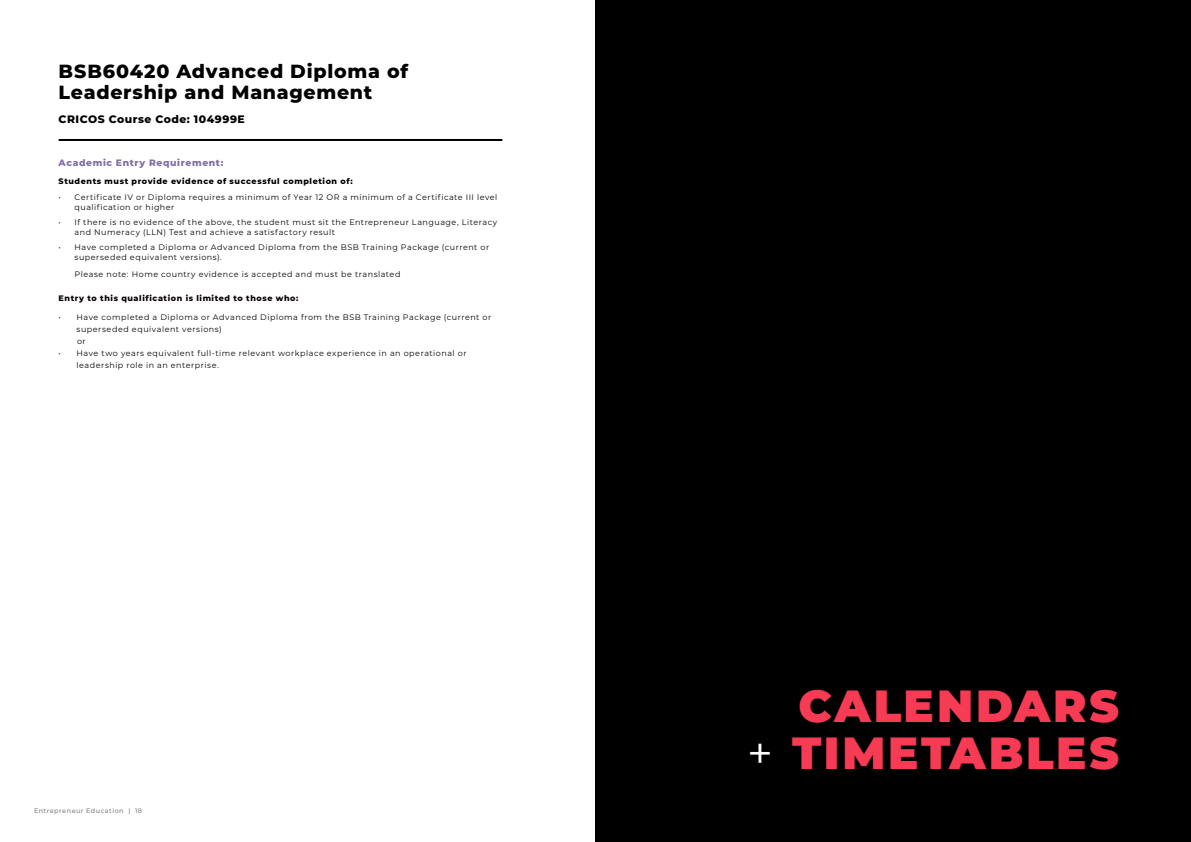
<style>
.page{position:relative;width:1191px;height:842px;background:#fff}
.page>*{position:absolute;margin:0;border:0;box-sizing:border-box;transform-origin:0 0}
.t1{font:900 45px/47px "Montserrat";letter-spacing:.06em;color:#f73b54;text-align:right}
.t2{font:800 19px/21.2px "Montserrat";letter-spacing:.035em;color:#000}
.t3{font:800 10.8px "Montserrat";letter-spacing:.045em;color:#000}
.t4{font:800 9.2px "Montserrat";letter-spacing:.07em;color:#7e6ea3}
.t5{font:8px/9.6px "Montserrat";letter-spacing:.065em;color:#000}
.t6{font:8px/12px "Montserrat";letter-spacing:.065em;color:#080000}
.t7{font:800 8px "Montserrat";letter-spacing:.075em;color:#000}
.t8{font:800 8px "Montserrat";letter-spacing:.075em;color:#080000}
.t9{font:500 6.5px "Montserrat";letter-spacing:.07em;color:#808080}
.s1{font-weight:400;color:#fff}
</style>
<div class="page">
<hr style="left:59px;top:139px;width:443px;height:2px;background:#000">
<div style="left:595px;top:0;width:596px;height:842px;background:#000"></div>
<h2 class="t2" style="left:59px;top:60px;width:351px">BSB60420 Advanced Diploma of<br>Leadership and Management</h2>
<h3 class="t3" style="left:59px;top:112px;width:188px">CRICOS Course Code: 104999E</h3>
<p class="t4" style="left:59px;top:156px;width:166px">Academic Entry Requirement:</p>
<p class="t7" style="left:59px;top:175px;width:295px">Students must provide evidence of successful completion of:</p>
<p class="t5" style="left:75px;top:192px;width:424px;text-indent:-16px">• Certificate IV or Diploma requires a minimum of Year 12 OR a minimum of a Certificate III level qualification or higher</p>
<p class="t5" style="left:75px;top:217px;width:424px;text-indent:-16px">• If there is no evidence of the above, the student must sit the Entrepreneur Language, Literacy and Numeracy (LLN) Test and achieve a satisfactory result</p>
<p class="t5" style="left:75px;top:242px;width:416px;text-indent:-16px">• Have completed a Diploma or Advanced Diploma from the BSB Training Package (current or superseded equivalent versions).</p>
<p class="t5" style="left:75px;top:269px;width:327px">Please note: Home country evidence is accepted and must be translated</p>
<p class="t8" style="left:59px;top:292px;width:241px">Entry to this qualification is limited to those who:</p>
<p class="t6" style="left:77px;top:311px;width:416px;text-indent:-18px">• Have completed a Diploma or Advanced Diploma from the BSB Training Package (current or superseded equivalent versions)<br>or</p>
<p class="t6" style="left:77px;top:347px;width:391px;text-indent:-18px">• Have two years equivalent full-time relevant workplace experience in an operational or leadership role in an enterprise.</p>
<p class="t9" style="left:34px;top:806px;width:110px">Entrepreneur Education | 18</p>
<h1 class="t1" style="left:747px;top:679px;width:373px">CALENDARS<br><span class="s1">+</span> TIMETABLES</h1>
</div>
